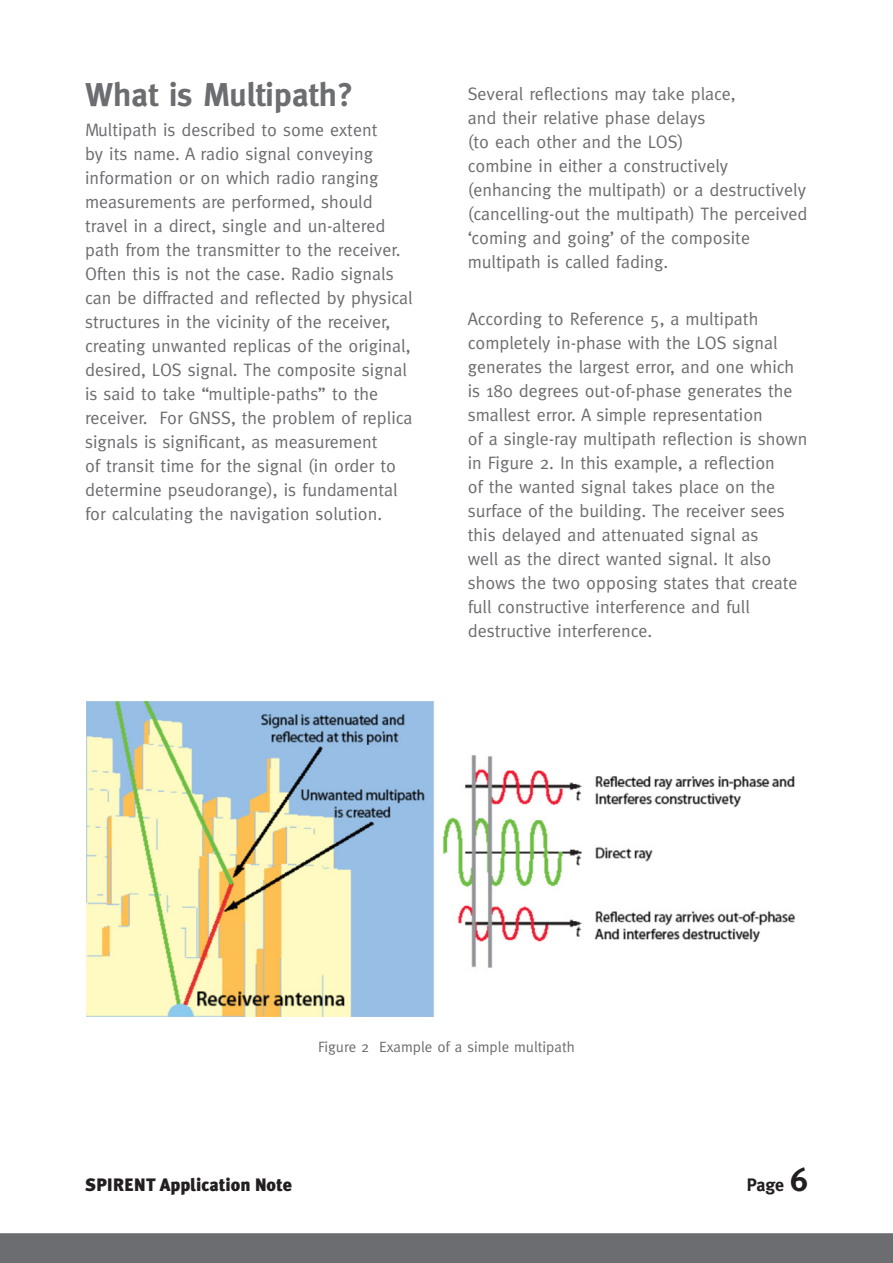
<style>
.page{position:relative;width:893px;height:1263px;background:#fff}
.page>*{position:absolute;margin:0;border:0;box-sizing:border-box;transform-origin:0 0}
.Grey_Header{font:700 33px "Meta";color:#6c6d70}
.Grey_Body_Text{font:18px/24px "Meta";color:#6c6d70}
.SPIRENT_Application{font:900 18px "Meta Plus";color:#231f20}
.Page{font:700 18px "Meta";color:#231f20}
.Figure_Titles{font:15px "Meta";color:#6c6d70}
.s1{font-size:33px}
</style>
<div class="page">
<div style="left:0;top:1233px;width:893px;height:30px;background:#6c6d70"></div>
<img style="left:86px;top:701px;width:710px;height:316px">
<p class="Grey_Header" style="left:85px;top:75px;width:270px">What is Multipath?</p>
<p class="Grey_Body_Text" style="left:85px;top:117px;width:329px">Multipath is described to some extent<br>by its name. A radio signal conveying information or on which radio ranging measurements are performed, should travel in a direct, single and un-altered path from the transmitter to the receiver.<br>Often this is not the case. Radio signals can be diffracted and reflected by physical structures in the vicinity of the receiver, creating unwanted replicas of the original, desired, LOS signal. The composite signal is said to take “multiple-paths” to the receiver. For GNSS, the problem of replica signals is significant, as measurement<br>of transit time for the signal (in order to determine pseudorange), is fundamental for calculating the navigation solution.</p>
<p class="Grey_Body_Text" style="left:468px;top:82px;width:341px">Several reflections may take place,<br>and their relative phase delays<br>(to each other and the LOS)<br>combine in either a constructively (enhancing the multipath) or a destructively (cancelling-out the multipath) The perceived ‘coming and going’ of the composite multipath is called fading.</p>
<p class="Grey_Body_Text" style="left:468px;top:306px;width:341px">According to Reference 5, a multipath completely in-phase with the LOS signal generates the largest error, and one which is 180 degrees out-of-phase generates the smallest error. A simple representation<br>of a single-ray multipath reflection is shown in Figure 2. In this example, a reflection<br>of the wanted signal takes place on the surface of the building. The receiver sees this delayed and attenuated signal as<br>well as the direct wanted signal. It also shows the two opposing states that create full constructive interference and full destructive interference.</p>
<p class="Figure_Titles" style="left:318px;top:1038px;width:258px">Figure 2 Example of a simple multipath</p>
<p class="SPIRENT_Application" style="left:85px;top:1174px;width:208px">SPIRENT Application Note</p>
<p class="Page" style="left:747px;top:1174px;width:63px">Page <span class="s1">6</span></p>
</div>
